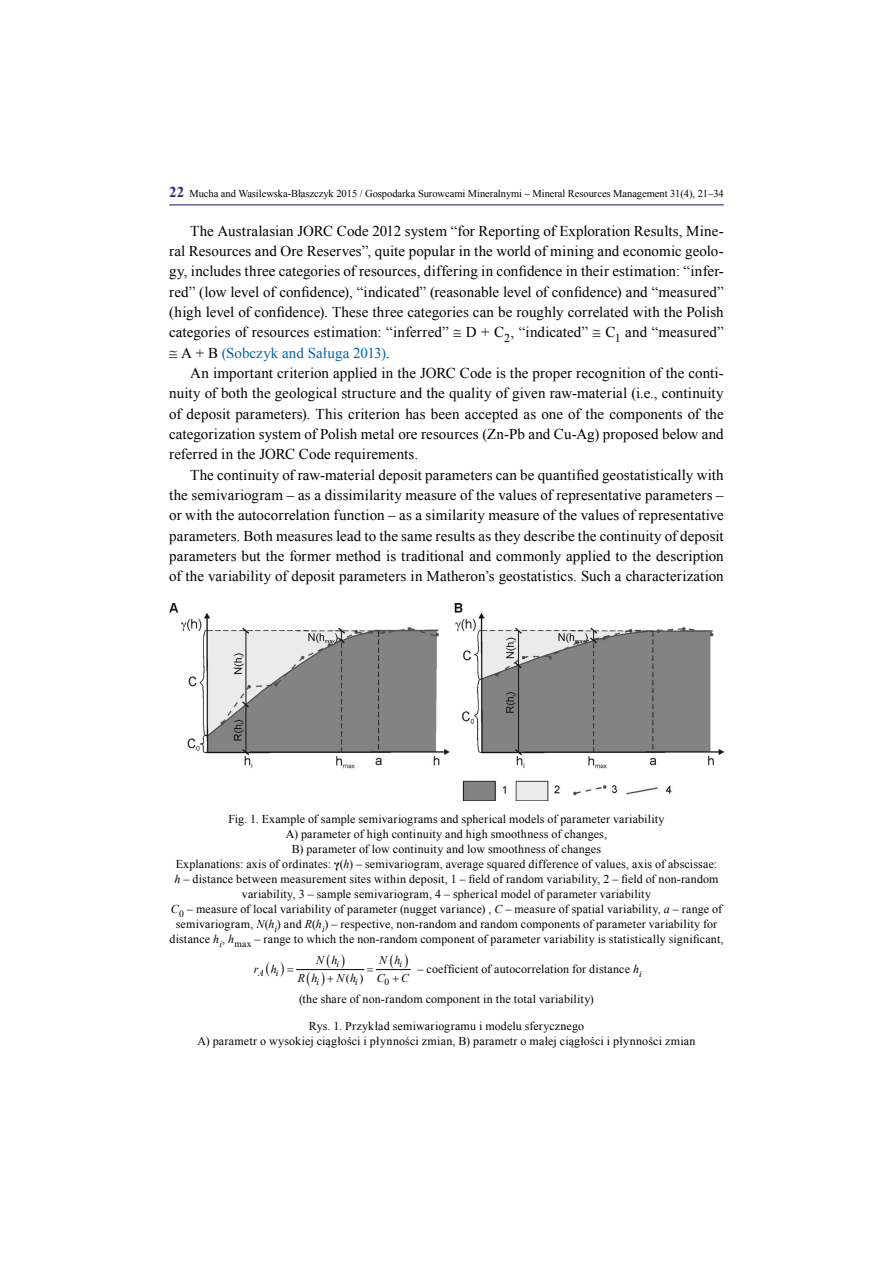
<style>
.page{position:relative;width:893px;height:1263px;background:#fff}
.page>*{position:absolute;margin:0;border:0;box-sizing:border-box;transform-origin:0 0}
.t1{font:15px/20.4px "Times New Roman";letter-spacing:.005em;color:#000;text-align:justify}
.t2{font:12px/15px "Times New Roman";letter-spacing:.015em;color:#000;text-align:center}
.t3{font:italic 11.85px "Times New Roman";color:#000}
.t4{font:11.85px "Times New Roman";color:#000}
.t5{font:10.5px "Times New Roman";letter-spacing:-.005em;color:#000}
.t6{font:italic 9.45px "Times New Roman";color:#000}
.t7{font:9.45px "Times New Roman";color:#000}
.s1{font-weight:700;font-size:15px;color:#362978}
.s2{color:#0364a8}
.s3{font-weight:700}
.s4{font-style:italic}
</style>
<div class="page">
<hr style="left:169px;top:204px;width:555px;height:1px;background:#362978">
<img style="left:169px;top:603px;width:555px;height:197px">
<hr style="left:297px;top:969px;width:67px;height:1px;background:#000">
<hr style="left:376px;top:969px;width:34px;height:1px;background:#000">
<svg style="left:321px;top:969px;width:12px;height:2px"></svg>
<p class="t5" style="left:169px;top:186px;width:556px"><span class="s1">22</span> Mucha and Wasilewska-Błaszczyk 2015 / Gospodarka Surowcami Mineralnymi – Mineral Resources Management 31(4), 21–34</p>
<p class="t1" style="left:169px;top:220px;width:556px;text-indent:21px">The Australasian JORC Code 2012 system “for Reporting of Exploration Results, Mine&shy;ral Resources and Ore Reserves”, quite popular in the world of mining and economic geolo&shy;gy, includes three categories of resources, differing in confidence in their estimation: “infer&shy;red” (low level of confidence), “indicated” (reasonable level of confidence) and “measured” (high level of confidence). These three categories can be roughly correlated with the Polish categories of resources estimation: “inferred” ≅ D + C<sub>2</sub>, “indicated” ≅ C<sub>1</sub> and “measured” ≅ A + B <span class="s2">(Sobczyk and Saługa 2013)</span>.</p>
<p class="t1" style="left:169px;top:363px;width:556px;text-indent:21px">An important criterion applied in the JORC Code is the proper recognition of the conti&shy;nuity of both the geological structure and the quality of given raw-material (i.e., continuity of deposit parameters). This criterion has been accepted as one of the components of the categorization system of Polish metal ore resources (Zn-Pb and Cu-Ag) proposed below and referred in the JORC Code requirements.</p>
<p class="t1" style="left:169px;top:464px;width:556px;text-indent:21px">The continuity of raw-material deposit parameters can be quantified geostatistically with the semivariogram – as a dissimilarity measure of the values of representative parameters – or with the autocorrelation function – as a similarity measure of the values of representative parameters. Both measures lead to the same results as they describe the continuity of deposit parameters but the former method is traditional and commonly applied to the description of the variability of deposit parameters in Matheron’s geostatistics. Such a characterization</p>
<p class="t2" style="left:169px;top:811px;width:556px">Fig. 1. Example of sample semivariograms and spherical models of parameter variability<br>A) parameter of high continuity and high smoothness of changes,<br>B) parameter of low continuity and low smoothness of changes<br>Explanations: axis of ordinates: <span class="s3">γ</span>(<span class="s4">h</span>) – semivariogram, average squared difference of values, axis of abscissae:<br><span class="s4">h</span> – distance between measurement sites within deposit, 1 – field of random variability, 2 – field of non-random variability, 3 – sample semivariogram, 4 – spherical model of parameter variability<br><span class="s4">C</span><sub>0</sub> – measure of local variability of parameter (nugget variance) , <span class="s4">C</span> – measure of spatial variability, <span class="s4">a</span> – range of semivariogram, <span class="s4">N</span>(<span class="s4">h</span><sub>i</sub>) and <span class="s4">R</span>(<span class="s4">h</span><sub>i</sub>) – respective, non-random and random components of parameter variability for distance <span class="s4">h</span><sub>i</sub>, <span class="s4">h</span><sub>max</sub> – range to which the non-random component of parameter variability is statistically significant,</p>
<p class="t7" style="left:385px;top:975px;width:6px">0</p>
<p class="t3" style="left:316px;top:952px;width:23px">N h</p>
<p class="t3" style="left:379px;top:952px;width:23px">N h</p>
<p class="t6" style="left:336px;top:957px;width:4px">i</p>
<p class="t6" style="left:400px;top:957px;width:4px">i</p>
<p class="t2" style="left:418px;top:961px;width:226px">– coefficient of autocorrelation for distance <span class="s4">h</span><sub>i</sub></p>
<p class="t2" style="left:299px;top:991px;width:296px">(the share of non-random component in the total variability)</p>
<p class="t2" style="left:197px;top:1019px;width:499px">Rys. 1. Przykład semiwariogramu i modelu sferycznego<br>A) parametr o wysokiej ciągłości i płynności zmian, B) parametr o małej ciągłości i płynności zmian</p>
<p class="t3" style="left:254px;top:960px;width:24px">r h</p>
<p class="t6" style="left:258px;top:966px;width:7px">A</p>
<p class="t6" style="left:276px;top:966px;width:4px">i</p>
<p class="t3" style="left:298px;top:970px;width:21px">R h</p>
<p class="t3" style="left:337px;top:970px;width:21px">N h</p>
<p class="t3" style="left:377px;top:970px;width:9px">C</p>
<p class="t3" style="left:401px;top:970px;width:9px">C</p>
<p class="t4" style="left:346px;top:970px;width:19px">( )</p>
<p class="t6" style="left:316px;top:975px;width:4px">i</p>
<p class="t6" style="left:355px;top:975px;width:4px">i</p>
</div>
